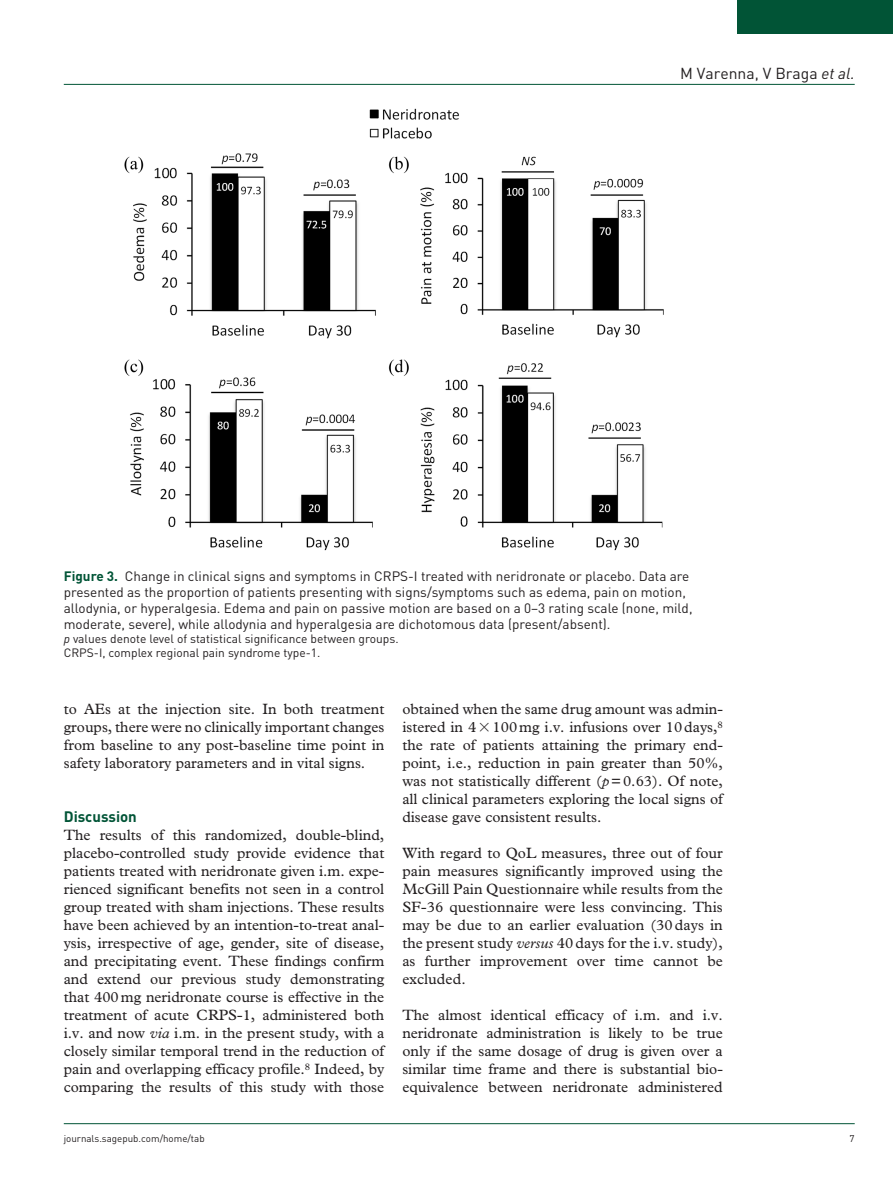
<style>
.page{position:relative;width:893px;height:1191px;background:#fff}
.page>*{position:absolute;margin:0;border:0;box-sizing:border-box;transform-origin:0 0}
.t1{font:15.75px "DIN";color:#231f20}
.t2{font:15px/18px "Plantin Std";color:#231f20;text-align:justify}
.t3{font:700 15px "DIN";color:#015436}
.t4{font:13.5px/15.8px "DIN";color:#231f20}
.t5{font:12px/14.2px "DIN";color:#231f20}
.t6{font:9.75px "DIN";color:#231f20}
.s1{font-style:italic}
.s2{font-weight:700;color:#015436}
</style>
<div class="page">
<hr style="left:64px;top:84px;width:791px;height:1px;background:#015436">
<hr style="left:64px;top:1123px;width:791px;height:1px;background:#015436">
<div style="left:738px;top:0;width:155px;height:34px;background:#015436"></div>
<img style="left:124px;top:108px;width:539px;height:443px">
<p class="t1" style="left:680px;top:63px;width:176px">M Varenna, V Braga <span class="s1">et al.</span></p>
<p class="t4" style="left:64px;top:568px;width:630px"><span class="s2">Figure 3.</span> Change in clinical signs and symptoms in CRPS-I treated with neridronate or placebo. Data are presented as the proportion of patients presenting with signs/symptoms such as edema, pain on motion, allodynia, or hyperalgesia. Edema and pain on passive motion are based on a 0–3 rating scale (none, mild, moderate, severe), while allodynia and hyperalgesia are dichotomous data (present/absent).</p>
<p class="t5" style="left:64px;top:631px;width:336px"><span class="s1">p</span> values denote level of statistical significance between groups.<br>CRPS-I, complex regional pain syndrome type-1.</p>
<p class="t2" style="left:64px;top:700px;width:322px">to AEs at the injection site. In both treatment groups, there were no clinically important changes from baseline to any post-baseline time point in safety laboratory parameters and in vital signs.</p>
<p class="t3" style="left:64px;top:807px;width:75px">Discussion</p>
<p class="t2" style="left:64px;top:826px;width:322px">The results of this randomized, double-blind, placebo-controlled study provide evidence that patients treated with neridronate given i.m. expe&shy;rienced significant benefits not seen in a control group treated with sham injections. These results have been achieved by an intention-to-treat anal&shy;ysis, irrespective of age, gender, site of disease, and precipitating event. These findings confirm and extend our previous study demonstrating that 400mg neridronate course is effective in the treatment of acute CRPS-1, administered both i.v. and now <span class="s1">via</span> i.m. in the present study, with a closely similar temporal trend in the reduction of pain and overlapping efficacy profile.<sup>8</sup> Indeed, by comparing the results of this study with those</p>
<p class="t2" style="left:402px;top:700px;width:322px">obtained when the same drug amount was admin&shy;istered in 4 100mg i.v. infusions over 10days,<sup>8 </sup>the rate of patients attaining the primary end&shy;point, i.e., reduction in pain greater than 50%, was not statistically different (<span class="s1">p</span>=0.63). Of note, all clinical parameters exploring the local signs of disease gave consistent results.</p>
<p class="t2" style="left:402px;top:844px;width:322px">With regard to QoL measures, three out of four pain measures significantly improved using the McGill Pain Questionnaire while results from the SF-36 questionnaire were less convincing. This may be due to an earlier evaluation (30days in the present study <span class="s1">versus</span> 40days for the i.v. study), as further improvement over time cannot be excluded.</p>
<p class="t2" style="left:402px;top:1006px;width:322px">The almost identical efficacy of i.m. and i.v. neridronate administration is likely to be true only if the same dosage of drug is given over a similar time frame and there is substantial bio&shy;equivalence between neridronate administered</p>
<p class="t6" style="left:64px;top:1132px;width:142px">journals.sagepub.com/home/tab</p>
<p class="t6" style="left:850px;top:1132px;width:7px">7</p>
</div>
